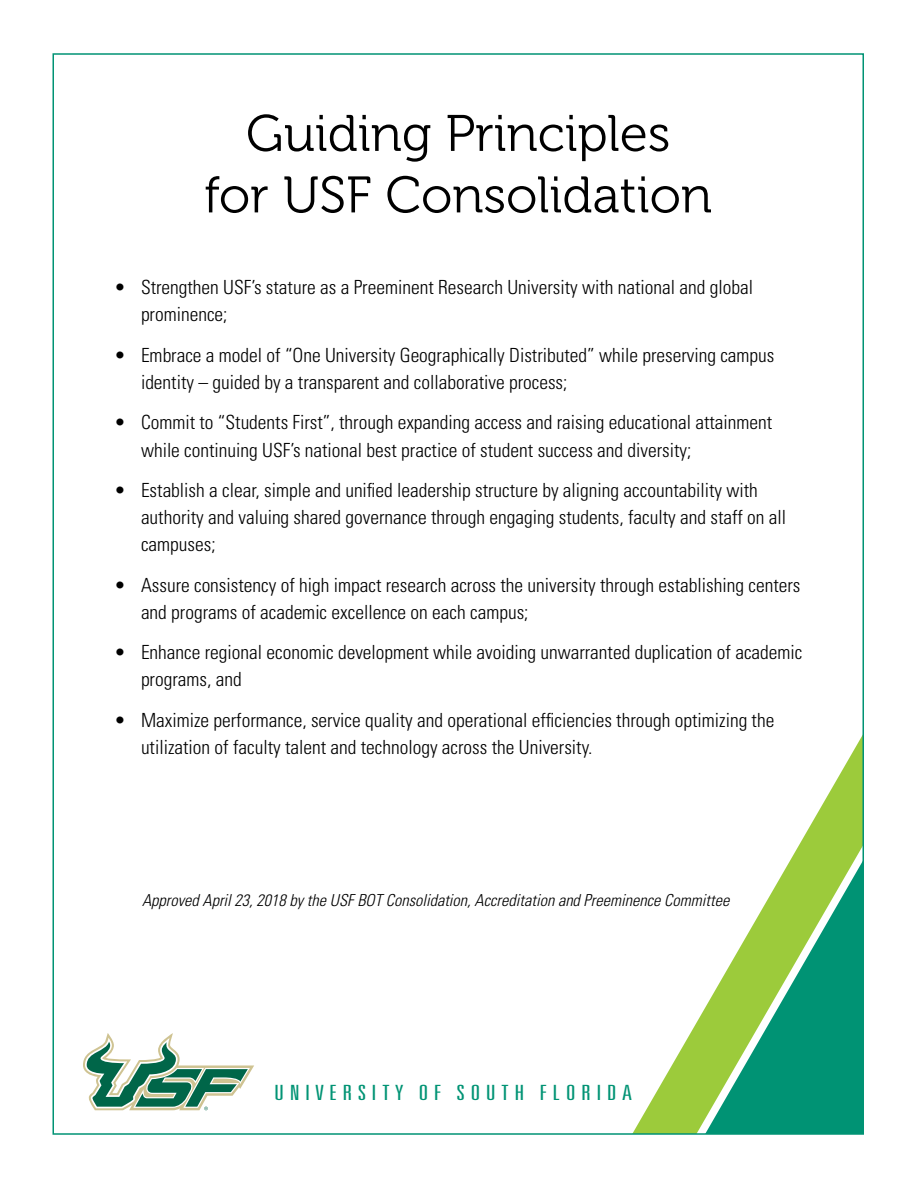
<style>
.page{position:relative;width:918px;height:1188px;background:#fff}
.page>*{position:absolute;margin:0;border:0;box-sizing:border-box;transform-origin:0 0}
.t1{font:51.3px/61.5px "Museo 300";color:#000;text-align:center}
.t2{font:300 ultra-condensed 21px "Univers LT Std";letter-spacing:.18em;color:#009374;scale:1.43 1}
.t3{font:300 condensed 19.5px/27px "Univers LT Std";color:#000}
.t4{font:italic 300 condensed 16.5px "Univers LT Std";color:#000}
</style>
<div class="page">
<svg style="left:633px;top:738px;width:228px;height:394px"></svg>
<svg style="left:662px;top:779px;width:199px;height:353px"></svg>
<svg style="left:83px;top:1033px;width:171px;height:78px"></svg>
<h1 class="t1" style="left:204px;top:104px;width:509px">Guiding Principles<br>for USF Consolidation</h1>
<p class="t3" style="left:141px;top:274px;width:614px;text-indent:-27px">• Strengthen USF’s stature as a Preeminent Research University with national and global prominence;</p>
<p class="t3" style="left:141px;top:342px;width:635px;text-indent:-27px">• Embrace a model of “One University Geographically Distributed” while preserving campus identity – guided by a transparent and collaborative process;</p>
<p class="t3" style="left:141px;top:409px;width:633px;text-indent:-27px">• Commit to “Students First”, through expanding access and raising educational attainment while continuing USF’s national best practice of student success and diversity;</p>
<p class="t3" style="left:141px;top:477px;width:647px;text-indent:-27px">• Establish a clear, simple and unified leadership structure by aligning accountability with authority and valuing shared governance through engaging students, faculty and staff on all campuses;</p>
<p class="t3" style="left:141px;top:571px;width:661px;text-indent:-27px">• Assure consistency of high impact research across the university through establishing centers and programs of academic excellence on each campus;</p>
<p class="t3" style="left:141px;top:639px;width:663px;text-indent:-27px">• Enhance regional economic development while avoiding unwarranted duplication of academic programs, and</p>
<p class="t3" style="left:141px;top:706px;width:635px;text-indent:-27px">• Maximize performance, service quality and operational efficiencies through optimizing the utilization of faculty talent and technology across the University.</p>
<p class="t4" style="left:142px;top:891px;width:589px">Approved April 23, 2018 by the USF BOT Consolidation, Accreditation and Preeminence Committee</p>
<p class="t2" style="left:274px;top:1082px;width:252px">UNIVERSITY OF SOUTH FLORIDA</p>
</div>
